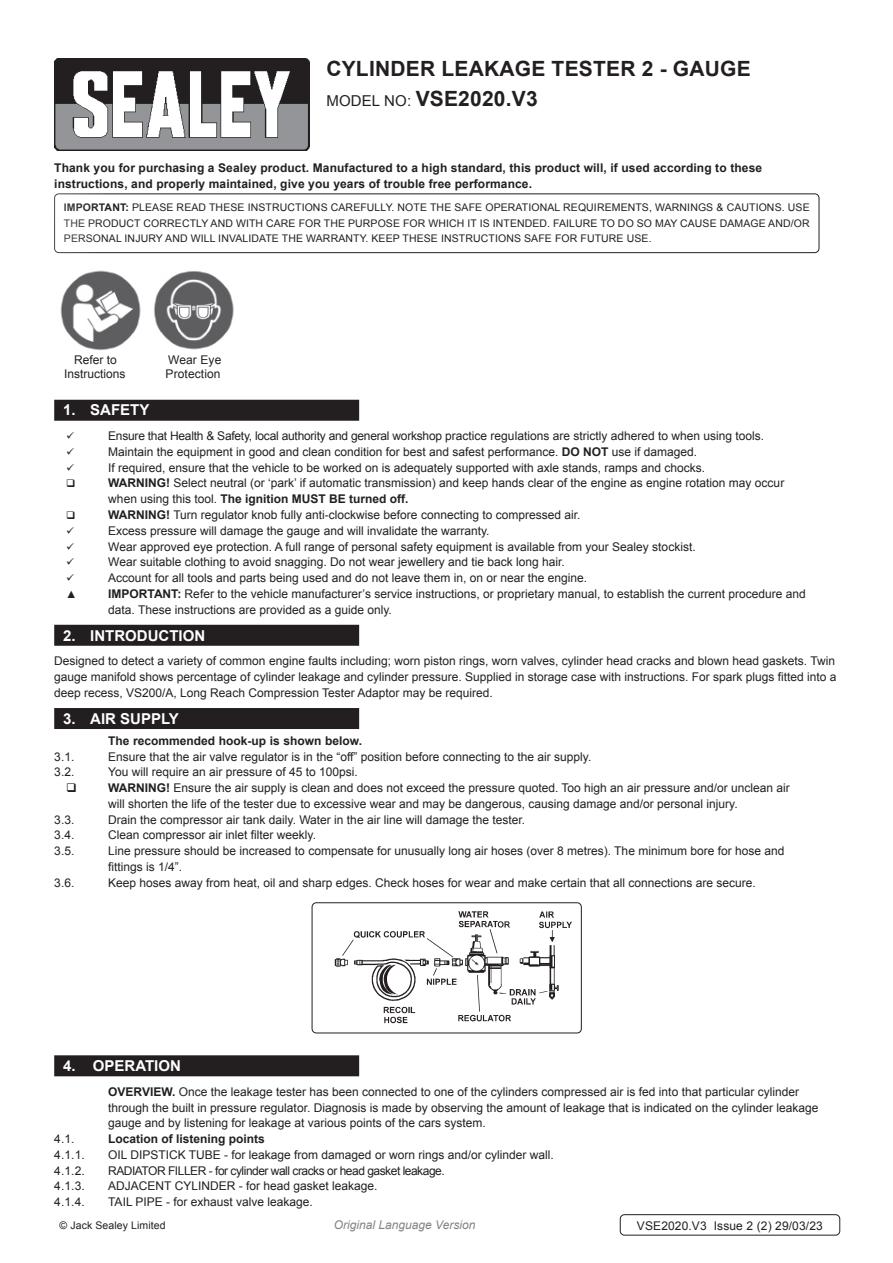
<style>
.page{position:relative;width:893px;height:1263px;background:#fff}
.page>*{position:absolute;margin:0;border:0;box-sizing:border-box;transform-origin:0 0}
.Product_Description{font:700 21px "Arial";letter-spacing:.01em;color:#231f20}
.t1{font:700 15px "Arial";color:#fff}
.Body{font:12px/15.8px "Arial";color:#231f20}
.Body-2{font:700 12px/15.8px "Arial";letter-spacing:.01em;color:#231f20}
.Body-3{font:12px "Arial";letter-spacing:-.02em;color:#231f20}
.Body-4{font:12px "Arial";letter-spacing:-.04em;color:#231f20}
.Body__Footer{font:12px "Arial";letter-spacing:.01em;color:#231f20}
.t2{font:italic 12px "Arial";color:#808285}
.Body__Justified__7pt{font:10.5px/15.8px "Arial";letter-spacing:.01em;color:#231f20;text-align:justify}
.s1{font-weight:400;font-size:15px}
.s2{font-weight:700}
.s3{font-weight:400;font-size:12px;color:#231f20}
</style>
<div class="page">
<div style="left:54px;top:400px;width:305px;height:21px;background:#231f20"></div>
<div style="left:54px;top:625px;width:305px;height:21px;background:#231f20"></div>
<div style="left:54px;top:708px;width:305px;height:21px;background:#231f20"></div>
<div style="left:54px;top:1055px;width:305px;height:21px;background:#231f20"></div>
<div style="left:620px;top:1214px;width:220px;height:21px;border:1px solid #231f20;border-radius:4px"></div>
<img style="left:334px;top:911px;width:238px;height:113px">
<div style="left:312px;top:902px;width:270px;height:131px;border:1px solid #231f20;border-radius:4px"></div>
<img style="left:54px;top:58px;width:255px;height:92px">
<div style="left:54px;top:193px;width:765px;height:60px;border:1px solid #231f20;border-radius:4px"></div>
<img style="left:60px;top:270px;width:81px;height:81px">
<img style="left:154px;top:270px;width:80px;height:80px">
<p class="Product_Description" style="left:326px;top:55px;width:426px">CYLINDER LEAKAGE TESTER 2 - GAUGE</p>
<p class="Product_Description" style="left:326px;top:85px;width:213px"><span class="s1">MODEL NO:</span> VSE2020.V3</p>
<p class="Body-2" style="left:54px;top:161px;width:709px">Thank you for purchasing a Sealey product. Manufactured to a high standard, this product will, if used according to these instructions, and properly maintained, give you years of trouble free performance.</p>
<p class="Body__Justified__7pt" style="left:64px;top:199px;width:747px"><span class="s2">IMPORTANT:</span> PLEASE READ THESE INSTRUCTIONS CAREFULLY. NOTE THE SAFE OPERATIONAL REQUIREMENTS, WARNINGS &amp; CAUTIONS. USE THE PRODUCT CORRECTLY AND WITH CARE FOR THE PURPOSE FOR WHICH IT IS INTENDED. FAILURE TO DO SO MAY CAUSE DAMAGE AND/OR PERSONAL INJURY AND WILL INVALIDATE THE WARRANTY. KEEP THESE INSTRUCTIONS SAFE FOR FUTURE USE.</p>
<p class="Body" style="left:74px;top:352px;width:44px">Refer to</p>
<p class="Body" style="left:64px;top:366px;width:63px">Instructions</p>
<p class="Body" style="left:168px;top:352px;width:55px">Wear Eye</p>
<p class="Body" style="left:166px;top:366px;width:57px">Protection</p>
<p class="t1" style="left:63px;top:400px;width:88px">1. SAFETY</p>
<p class="Body-3" style="left:108px;top:428px;width:657px">Ensure that Health &amp; Safety, local authority and general workshop practice regulations are strictly adhered to when using tools.</p>
<p class="Body" style="left:108px;top:444px;width:591px">Maintain the equipment in good and clean condition for best and safest performance. <span class="s2">DO NOT</span> use if damaged.</p>
<p class="Body" style="left:108px;top:460px;width:598px">If required, ensure that the vehicle to be worked on is adequately supported with axle stands, ramps and chocks.</p>
<p class="Body" style="left:108px;top:475px;width:678px"><span class="s2">WARNING!</span> Select neutral (or ‘park’ if automatic transmission) and keep hands clear of the engine as engine rotation may occur when using this tool. <span class="s2">The ignition MUST BE turned off.</span></p>
<p class="Body" style="left:108px;top:507px;width:474px"><span class="s2">WARNING!</span> Turn regulator knob fully anti-clockwise before connecting to compressed air.</p>
<p class="Body" style="left:108px;top:523px;width:383px">Excess pressure will damage the gauge and will invalidate the warranty.</p>
<p class="Body" style="left:108px;top:538px;width:589px">Wear approved eye protection. A full range of personal safety equipment is available from your Sealey stockist.</p>
<p class="Body" style="left:108px;top:554px;width:458px">Wear suitable clothing to avoid snagging. Do not wear jewellery and tie back long hair.</p>
<p class="Body" style="left:108px;top:570px;width:480px">Account for all tools and parts being used and do not leave them in, on or near the engine.</p>
<p class="Body__Justified__7pt" style="left:66px;top:586px;width:12px">▲</p>
<p class="Body" style="left:108px;top:586px;width:699px"><span class="s2">IMPORTANT:</span> Refer to the vehicle manufacturer’s service instructions, or proprietary manual, to establish the current procedure and data. These instructions are provided as a guide only.</p>
<p class="t1" style="left:63px;top:625px;width:143px">2. INTRODUCTION</p>
<p class="Body" style="left:54px;top:653px;width:784px">Designed to detect a variety of common engine faults including; worn piston rings, worn valves, cylinder head cracks and blown head gaskets. Twin gauge manifold shows percentage of cylinder leakage and cylinder pressure. Supplied in storage case with instructions. For spark plugs fitted into a deep recess, VS200/A, Long Reach Compression Tester Adaptor may be required.</p>
<p class="t1" style="left:63px;top:708px;width:117px">3. AIR SUPPLY</p>
<p class="Body-2" style="left:108px;top:733px;width:255px">The recommended hook-up is shown below.</p>
<p class="Body" style="left:54px;top:748px;width:22px">3.1.</p>
<p class="Body" style="left:108px;top:748px;width:485px">Ensure that the air valve regulator is in the “off” position before connecting to the air supply.</p>
<p class="Body" style="left:54px;top:764px;width:22px">3.2.</p>
<p class="Body" style="left:108px;top:764px;width:251px">You will require an air pressure of 45 to 100psi.</p>
<p class="Body" style="left:108px;top:780px;width:683px"><span class="s2">WARNING!</span> Ensure the air supply is clean and does not exceed the pressure quoted. Too high an air pressure and/or unclean air will shorten the life of the tester due to excessive wear and may be dangerous, causing damage and/or personal injury.</p>
<p class="Body" style="left:54px;top:811px;width:22px">3.3.</p>
<p class="Body" style="left:108px;top:811px;width:418px">Drain the compressor air tank daily. Water in the air line will damage the tester.</p>
<p class="Body" style="left:54px;top:827px;width:22px">3.4.</p>
<p class="Body" style="left:108px;top:827px;width:209px">Clean compressor air inlet filter weekly.</p>
<p class="Body" style="left:54px;top:843px;width:22px">3.5.</p>
<p class="Body" style="left:108px;top:843px;width:678px">Line pressure should be increased to compensate for unusually long air hoses (over 8 metres). The minimum bore for hose and fittings is 1/4”.</p>
<p class="Body" style="left:54px;top:874px;width:22px">3.6.</p>
<p class="Body" style="left:108px;top:874px;width:649px">Keep hoses away from heat, oil and sharp edges. Check hoses for wear and make certain that all connections are secure.</p>
<p class="t1" style="left:63px;top:1056px;width:119px">4. <span class="s3">i</span>OPERATION</p>
<p class="Body" style="left:108px;top:1084px;width:712px"><span class="s2">OVERVIEW.</span> Once the leakage tester has been connected to one of the cylinders compressed air is fed into that particular cylinder through the built in pressure regulator. Diagnosis is made by observing the amount of leakage that is indicated on the cylinder leakage gauge and by listening for leakage at various points of the cars system.</p>
<p class="Body" style="left:54px;top:1131px;width:22px">4.1.</p>
<p class="Body-2" style="left:108px;top:1131px;width:158px">Location of listening points</p>
<p class="Body" style="left:54px;top:1147px;width:32px">4.1.1.</p>
<p class="Body" style="left:108px;top:1147px;width:447px">OIL DIPSTICK TUBE - for leakage from damaged or worn rings and/or cylinder wall.</p>
<p class="Body" style="left:54px;top:1162px;width:32px">4.1.2.</p>
<p class="Body-4" style="left:108px;top:1162px;width:338px">RADIATOR FILLER - for cylinder wall cracks or head gasket leakage.</p>
<p class="Body" style="left:54px;top:1178px;width:32px">4.1.3.</p>
<p class="Body" style="left:108px;top:1178px;width:271px">ADJACENT CYLINDER - for head gasket leakage.</p>
<p class="Body" style="left:54px;top:1194px;width:32px">4.1.4.</p>
<p class="Body" style="left:108px;top:1194px;width:206px">TAIL PIPE - for exhaust valve leakage.</p>
<p class="Body__Justified__7pt" style="left:60px;top:1218px;width:108px">© Jack Sealey Limited</p>
<p class="t2" style="left:334px;top:1217px;width:143px">Original Language Version</p>
<p class="Body__Footer" style="left:637px;top:1217px;width:187px">VSE2020.V3 Issue 2 (2) 29/03/23</p>
</div>
